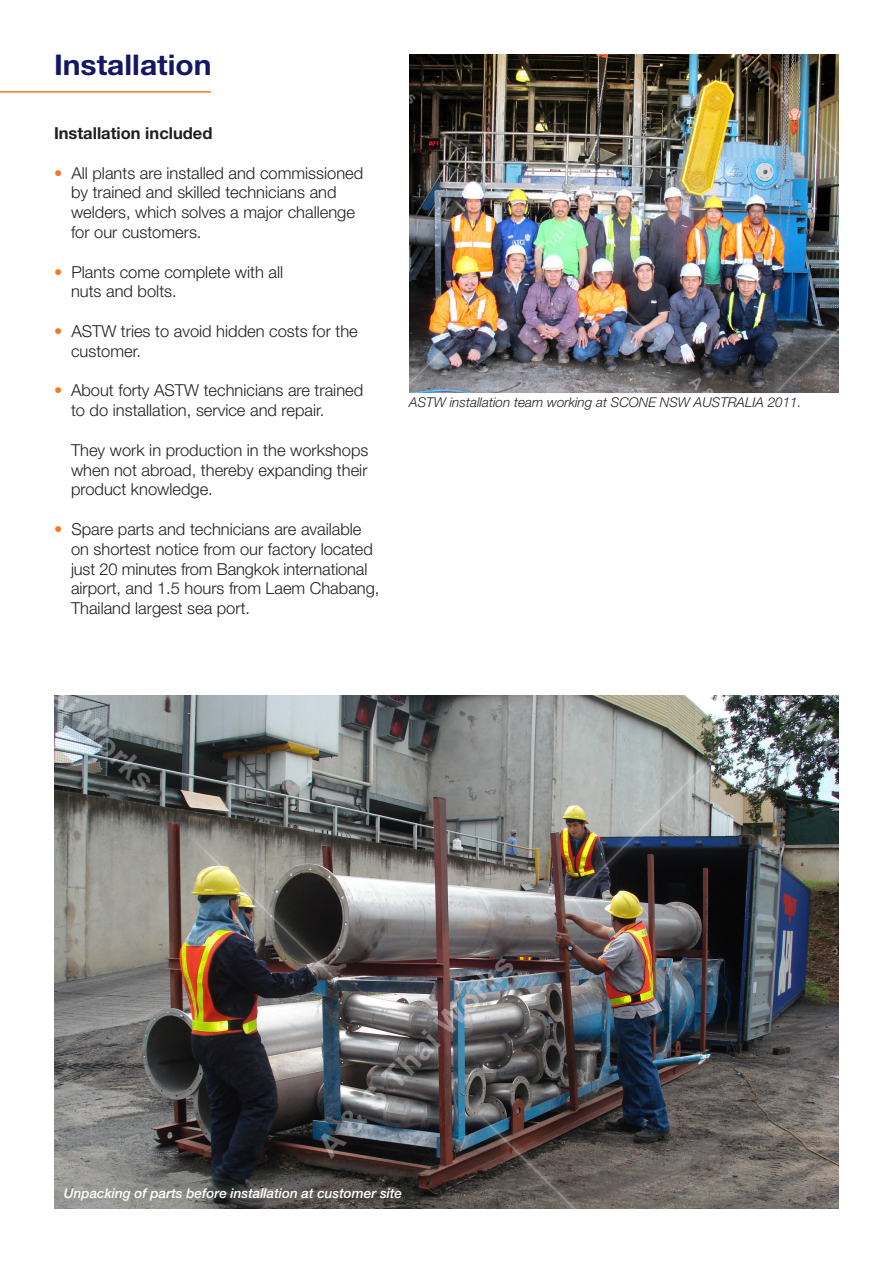
<style>
.page{position:relative;width:893px;height:1263px;background:#fff}
.page>*{position:absolute;margin:0;border:0;box-sizing:border-box;transform-origin:0 0}
.t1{font:700 28.5px "Helvetica Neue LT Std";color:#151764;scale:1.05 1}
.Back_text_11pt{font:300 16.5px/19.8px "Helvetica Neue LT Std";color:#231f20}
.Back_text_11pt-2{font:700 16.5px "Helvetica Neue LT Std";color:#231f20}
.Gray_text_11pt{font:italic 300 13.5px "Helvetica Neue LT Std";color:#231f20}
.Gray_text_11pt-2{font:italic 500 13.5px "Helvetica Neue LT Std";color:#fff}
.s1{color:#f47721}
</style>
<div class="page">
<hr style="left:892px;top:383px;width:1px;height:880px;background:#151764">
<hr style="left:0;top:91px;width:211px;height:2px;background:#f47721">
<img style="left:409px;top:54px;width:430px;height:338px">
<img style="left:54px;top:695px;width:785px;height:514px">
<p class="t1" style="left:54px;top:48px;width:152px">Installation</p>
<p class="Back_text_11pt-2" style="left:54px;top:123px;width:160px">Installation included</p>
<p class="Back_text_11pt" style="left:54px;top:162px;width:311px"><span class="s1">•</span> All plants are installed and commissioned</p>
<p class="Back_text_11pt" style="left:71px;top:182px;width:267px">by trained and skilled technicians and</p>
<p class="Back_text_11pt" style="left:71px;top:202px;width:285px">welders, which solves a major challenge</p>
<p class="Back_text_11pt" style="left:71px;top:222px;width:132px">for our customers.</p>
<p class="Back_text_11pt" style="left:54px;top:261px;width:231px"><span class="s1">•</span> Plants come complete with all</p>
<p class="Back_text_11pt" style="left:71px;top:281px;width:107px">nuts and bolts.</p>
<p class="Back_text_11pt" style="left:54px;top:321px;width:305px"><span class="s1">•</span> ASTW tries to avoid hidden costs for the</p>
<p class="Back_text_11pt" style="left:71px;top:341px;width:71px">customer.</p>
<p class="Back_text_11pt" style="left:71px;top:380px;width:294px;text-indent:-17px"><span class="s1">•</span> About forty ASTW technicians are trained to do installation, service and repair.</p>
<p class="Back_text_11pt" style="left:71px;top:440px;width:299px">They work in production in the workshops when not abroad, thereby expanding their</p>
<p class="Back_text_11pt" style="left:71px;top:479px;width:143px">product knowledge.</p>
<p class="Back_text_11pt" style="left:71px;top:519px;width:303px;text-indent:-17px"><span class="s1">•</span> Spare parts and technicians are available on shortest notice from our factory located</p>
<p class="Back_text_11pt" style="left:71px;top:558px;width:298px">just 20 minutes from Bangkok international</p>
<p class="Back_text_11pt" style="left:71px;top:578px;width:310px">airport, and 1.5 hours from Laem Chabang,</p>
<p class="Back_text_11pt" style="left:71px;top:598px;width:181px">Thailand largest sea port.</p>
<p class="Gray_text_11pt" style="left:409px;top:394px;width:394px">ASTW installation team working at SCONE NSW AUSTRALIA 2011.</p>
<p class="Gray_text_11pt-2" style="left:64px;top:1185px;width:340px">Unpacking of parts before installation at customer site</p>
</div>
